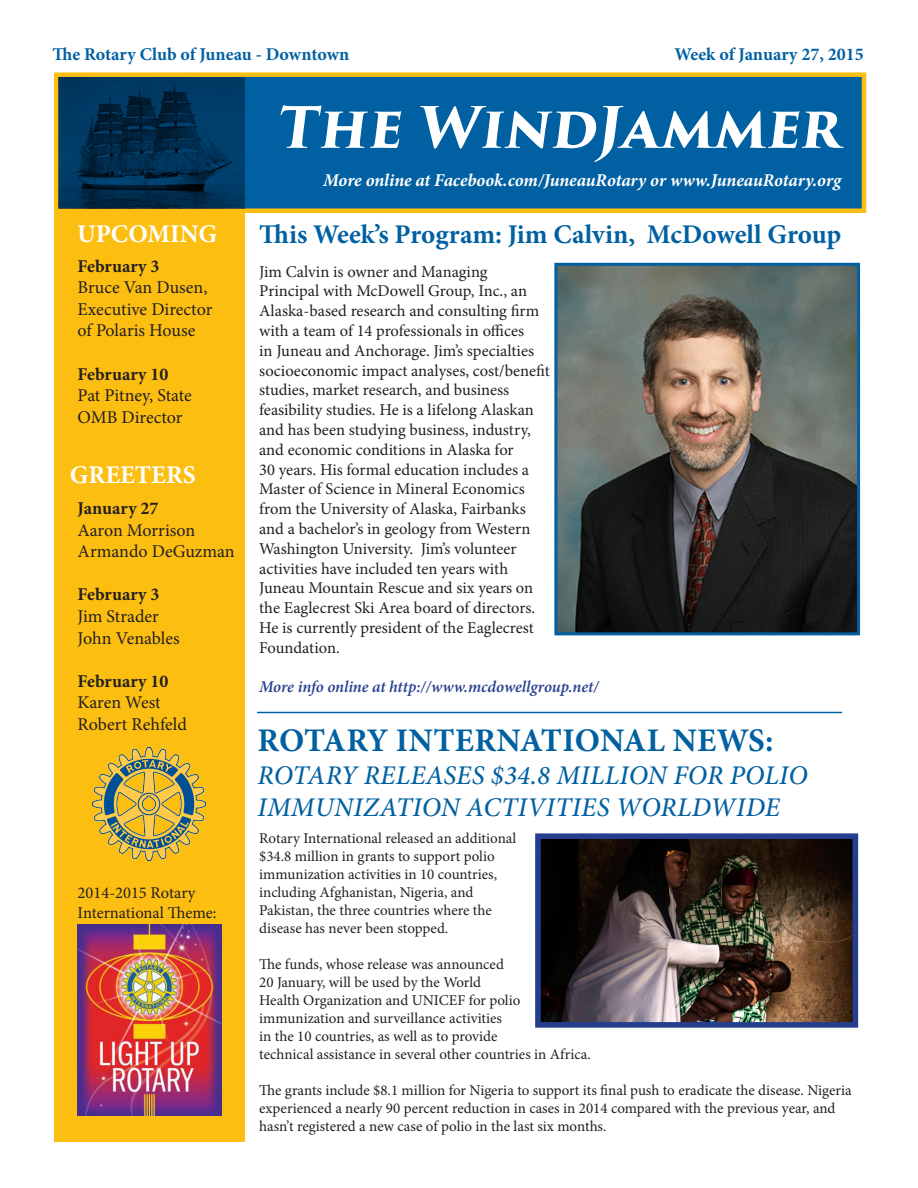
<style>
.page{position:relative;width:918px;height:1188px;background:#fff}
.page>*{position:absolute;margin:0;border:0;box-sizing:border-box;transform-origin:0 0}
.t1{font:700 55.5px "Trajan Pro 3";color:#fff}
.t2{font:700 33px "Minion Pro";letter-spacing:.005em;color:#0060a1}
.t3{font:italic 500 27px "Minion Pro";letter-spacing:.01em;color:#0060a1}
.t4{font:700 27px "Minion Pro";color:#0060a1}
.t5{font:700 25.5px "Minion Pro";color:#fff}
.t6{font:18px/21.6px "Minion Pro";letter-spacing:-.005em;color:#231f20}
.t7{font:italic 700 18px "Minion Pro";letter-spacing:-.005em;color:#fff}
.t8{font:700 18px "Minion Pro";letter-spacing:-.005em;color:#0060a1}
.t9{font:700 18px "Minion Pro";letter-spacing:-.005em;color:#231f20}
.t10{font:16.5px/19.8px "Minion Pro";letter-spacing:-.005em;color:#231f20}
.t11{font:italic 600 16.5px "Minion Pro";letter-spacing:-.005em;color:#253f8e}
.t12{font:15px/18px "Minion Pro";color:#231f20}
</style>
<div class="page">
<div style="left:54px;top:72px;width:812px;height:141px;background:#0060a1;border:4px solid #fdbe12"></div>
<div style="left:54px;top:209px;width:191px;height:932px;background:#fdbe12"></div>
<img style="left:93px;top:748px;width:112px;height:112px">
<img style="left:78px;top:925px;width:143px;height:191px">
<img style="left:59px;top:77px;width:186px;height:131px">
<img style="left:542px;top:840px;width:309px;height:181px">
<div style="left:535px;top:833px;width:323px;height:195px;border:6px solid #253f8e"></div>
<hr style="left:257px;top:712px;width:585px;height:1px;background:#0060a1">
<img style="left:558px;top:267px;width:298px;height:364px">
<div style="left:554px;top:263px;width:306px;height:372px;border:3px solid #0060a1"></div>
<p class="t8" style="left:52px;top:41px;width:298px">The Rotary Club of Juneau - Downtown</p>
<p class="t8" style="left:674px;top:41px;width:191px">Week of January 27, 2015</p>
<p class="t1" style="left:276px;top:86px;width:565px">The WindJammer</p>
<p class="t7" style="left:323px;top:168px;width:520px">More online at Facebook.com/JuneauRotary or www.JuneauRotary.org</p>
<p class="t5" style="left:77px;top:216px;width:141px">UPCOMING</p>
<p class="t4" style="left:259px;top:216px;width:584px">This Week’s Program: Jim Calvin, McDowell Group</p>
<p class="t9" style="left:78px;top:253px;width:83px">February 3</p>
<p class="t6" style="left:78px;top:277px;width:136px">Bruce Van Dusen,<br>Executive Director of Polaris House</p>
<p class="t9" style="left:78px;top:361px;width:92px">February 10</p>
<p class="t6" style="left:78px;top:385px;width:116px">Pat Pitney, State</p>
<p class="t6" style="left:78px;top:406px;width:106px">OMB Director</p>
<p class="t5" style="left:70px;top:457px;width:127px">GREETERS</p>
<p class="t9" style="left:78px;top:496px;width:82px">January 27</p>
<p class="t6" style="left:78px;top:519px;width:119px">Aaron Morrison</p>
<p class="t6" style="left:78px;top:541px;width:159px">Armando DeGuzman</p>
<p class="t9" style="left:78px;top:582px;width:83px">February 3</p>
<p class="t6" style="left:78px;top:606px;width:83px">Jim Strader</p>
<p class="t6" style="left:78px;top:627px;width:104px">John Venables</p>
<p class="t9" style="left:78px;top:668px;width:92px">February 10</p>
<p class="t6" style="left:78px;top:692px;width:85px">Karen West</p>
<p class="t6" style="left:78px;top:714px;width:111px">Robert Rehfeld</p>
<p class="t10" style="left:78px;top:883px;width:140px">2014-2015 Rotary<br>International Theme:</p>
<p class="t10" style="left:259px;top:262px;width:292px">Jim Calvin is owner and Managing Principal with McDowell Group, Inc., an Alaska-based research and consulting firm with a team of 14 professionals in offices<br>in Juneau and Anchorage. Jim’s specialties socioeconomic impact analyses, cost/benefit studies, market research, and business feasibility studies. He is a lifelong Alaskan and has been studying business, industry, and economic conditions in Alaska for<br>30 years. His formal education includes a Master of Science in Mineral Economics from the University of Alaska, Fairbanks and a bachelor’s in geology from Western Washington University. Jim’s volunteer activities have included ten years with Juneau Mountain Rescue and six years on the Eaglecrest Ski Area board of directors.<br>He is currently president of the Eaglecrest Foundation.</p>
<p class="t11" style="left:259px;top:676px;width:341px">More info online at http://www.mcdowellgroup.net/</p>
<p class="t2" style="left:258px;top:718px;width:518px">ROTARY INTERNATIONAL NEWS:</p>
<p class="t3" style="left:258px;top:757px;width:552px">ROTARY RELEASES $34.8 MILLION FOR POLIO</p>
<p class="t3" style="left:258px;top:789px;width:524px">IMMUNIZATION ACTIVITIES WORLDWIDE</p>
<p class="t12" style="left:259px;top:829px;width:259px">Rotary International released an additional $34.8 million in grants to support polio immunization activities in 10 countries, including Afghanistan, Nigeria, and Pakistan, the three countries where the disease has never been stopped.</p>
<p class="t12" style="left:259px;top:955px;width:333px">The funds, whose release was announced<br>20 January, will be used by the World<br>Health Organization and UNICEF for polio immunization and surveillance activities<br>in the 10 countries, as well as to provide<br>technical assistance in several other countries in Africa.</p>
<p class="t12" style="left:259px;top:1081px;width:594px">The grants include $8.1 million for Nigeria to support its final push to eradicate the disease. Nigeria experienced a nearly 90 percent reduction in cases in 2014 compared with the previous year, and hasn’t registered a new case of polio in the last six months.</p>
</div>
